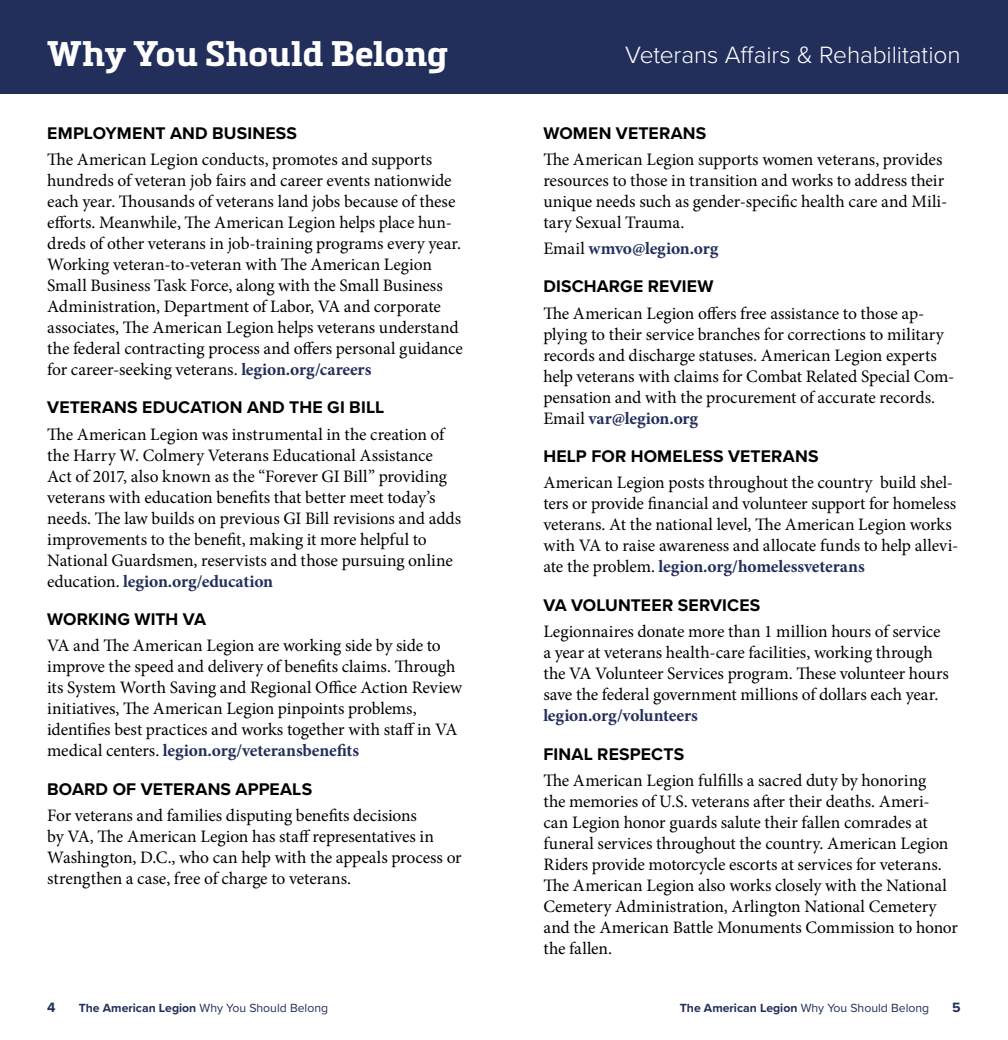
<style>
.page{position:relative;width:1008px;height:1040px;background:#fff}
.page>*{position:absolute;margin:0;border:0;box-sizing:border-box;transform-origin:0 0}
.t1{font:700 35px "Metronic Slab Pro";letter-spacing:.005em;color:#fff}
.Page_Label{font:300 24.5px "Proxima Nova";letter-spacing:-.005em;color:#fff}
.Text{font:17.5px/21px "Minion Pro";letter-spacing:-.005em;color:#000}
.Subhead{font:700 17.5px "Proxima Nova";letter-spacing:.01em;color:#000}
.Text-2{font:700 17.5px "Minion Pro";letter-spacing:-.015em;color:#222f5b}
.t2{font:700 14px "Proxima Nova";color:#222f5b}
.t3{font:12.25px "Proxima Nova";color:#222f5b}
.s1{font-weight:700;color:#222f5b}
.s2{font-weight:400;color:#000}
.s3{font-weight:700}
</style>
<div class="page">
<div style="left:0;top:0;width:504px;height:93px;background:#222f5b"></div>
<div style="left:504px;top:0;width:504px;height:93px;background:#222f5b"></div>
<h1 class="t1" style="left:47px;top:31px;width:402px">Why You Should Belong</h1>
<p class="Page_Label" style="left:625px;top:37px;width:337px">Veterans Affairs &amp; Rehabilitation</p>
<p class="Subhead" style="left:47px;top:120px;width:251px">EMPLOYMENT AND BUSINESS</p>
<p class="Text" style="left:47px;top:149px;width:417px">The American Legion conducts, promotes and supports hundreds of veteran job fairs and career events nationwide each year. Thousands of veterans land jobs because of these efforts. Meanwhile, The American Legion helps place hun&shy;dreds of other veterans in job-training programs every year.<br>Working veteran-to-veteran with The American Legion Small Business Task Force, along with the Small Business Administration, Department of Labor, VA and corporate associates, The American Legion helps veterans understand the federal contracting process and offers personal guidance for career-seeking veterans. <span class="s1">legion.org/careers</span></p>
<p class="Subhead" style="left:47px;top:394px;width:339px">VETERANS EDUCATION AND THE GI BILL</p>
<p class="Text" style="left:47px;top:423px;width:415px">The American Legion was instrumental in the creation of the Harry W. Colmery Veterans Educational Assistance Act of 2017, also known as the “Forever GI Bill” providing veterans with education benefits that better meet today’s needs. The law builds on previous GI Bill revisions and adds improvements to the benefit, making it more helpful to National Guardsmen, reservists and those pursuing online education. <span class="s1">legion.org/education</span></p>
<p class="Subhead" style="left:47px;top:606px;width:160px">WORKING WITH VA</p>
<p class="Text" style="left:47px;top:635px;width:416px">VA and The American Legion are working side by side to improve the speed and delivery of benefits claims. Through its System Worth Saving and Regional Office Action Review initiatives, The American Legion pinpoints problems, identifies best practices and works together with staff in VA medical centers. <span class="s1">legion.org/veteransbenefits</span></p>
<p class="Subhead" style="left:47px;top:776px;width:266px">BOARD OF VETERANS APPEALS</p>
<p class="Text" style="left:47px;top:805px;width:416px">For veterans and families disputing benefits decisions<br>by VA, The American Legion has staff representatives in Washington, D.C., who can help with the appeals process or strengthen a case, free of charge to veterans.</p>
<p class="Subhead" style="left:543px;top:120px;width:164px">WOMEN VETERANS</p>
<p class="Text" style="left:543px;top:149px;width:405px">The American Legion supports women veterans, provides resources to those in transition and works to address their unique needs such as gender-specific health care and Mili&shy;tary Sexual Trauma.</p>
<p class="Text-2" style="left:543px;top:236px;width:177px"><span class="s2">Email</span> wmvo@legion.org</p>
<p class="Subhead" style="left:543px;top:273px;width:172px">DISCHARGE REVIEW</p>
<p class="Text" style="left:543px;top:302px;width:413px">The American Legion offers free assistance to those ap&shy;plying to their service branches for corrections to military records and discharge statuses. American Legion experts help veterans with claims for Combat Related Special Com&shy;pensation and with the procurement of accurate records.<br>Email <span class="s1">var@legion.org</span></p>
<p class="Subhead" style="left:543px;top:443px;width:277px">HELP FOR HOMELESS VETERANS</p>
<p class="Text" style="left:543px;top:472px;width:416px">American Legion posts throughout the country build shel&shy;ters or provide financial and volunteer support for homeless veterans. At the national level, The American Legion works with VA to raise awareness and allocate funds to help allevi&shy;ate the problem. <span class="s1">legion.org/homelessveterans</span></p>
<p class="Subhead" style="left:543px;top:592px;width:219px">VA VOLUNTEER SERVICES</p>
<p class="Text" style="left:543px;top:621px;width:407px">Legionnaires donate more than 1 million hours of service a year at veterans health-care facilities, working through the VA Volunteer Services program. These volunteer hours save the federal government millions of dollars each year. <span class="s1">legion.org/volunteers</span></p>
<p class="Subhead" style="left:543px;top:740px;width:142px">FINAL RESPECTS</p>
<p class="Text" style="left:543px;top:769px;width:416px">The American Legion fulfills a sacred duty by honoring<br>the memories of U.S. veterans after their deaths. Ameri&shy;can Legion honor guards salute their fallen comrades at funeral services throughout the country. American Legion Riders provide motorcycle escorts at services for veterans.<br>The American Legion also works closely with the National Cemetery Administration, Arlington National Cemetery and the American Battle Monuments Commission to honor the fallen.</p>
<p class="t2" style="left:47px;top:996px;width:10px">4</p>
<p class="t3" style="left:79px;top:998px;width:251px"><span class="s3">The American Legion</span> Why You Should Belong</p>
<p class="t3" style="left:680px;top:998px;width:251px"><span class="s3">The American Legion</span> Why You Should Belong</p>
<p class="t2" style="left:952px;top:996px;width:10px">5</p>
</div>
